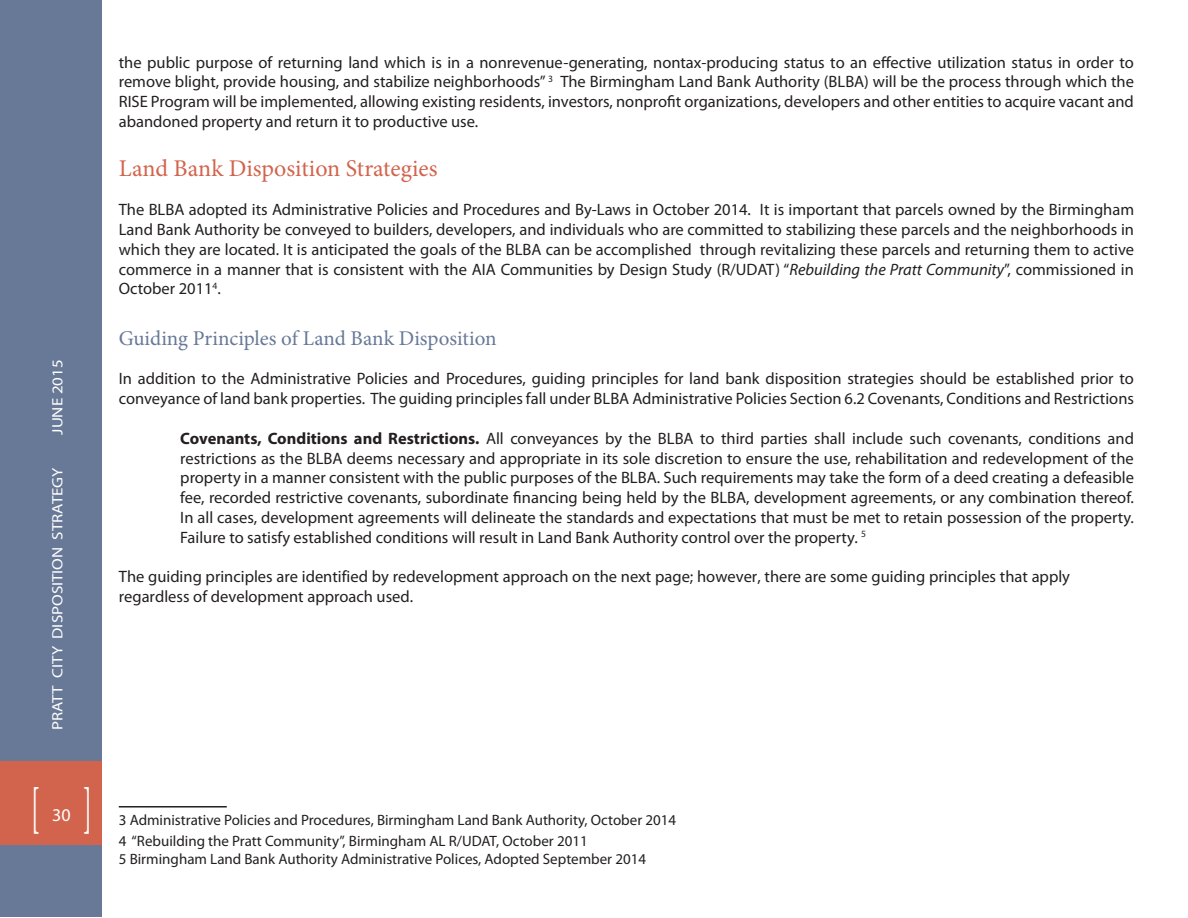
<style>
.page{position:relative;width:1188px;height:918px;background:#fff}
.page>*{position:absolute;margin:0;border:0;box-sizing:border-box;transform-origin:0 0}
.t1{font:54px "Minion Pro";color:#fff;scale:.5 1}
.t2{font:24px "Minion Pro";color:#d2644d}
.t3{font:21px "Minion Pro";color:#687897}
.t4{font:18px "Myriad Pro";color:#fff}
.t5{font:16.5px/19.8px "Myriad Pro";color:#231f20;text-align:justify}
.t6{font:15px "Myriad Pro";color:#231f20}
.t7{font:15px "Myriad Pro";color:#fff;scale:1.13 1}
.s1{font-style:italic}
.s2{font-weight:700}
</style>
<div class="page">
<div style="left:1px;top:1px;width:101px;height:916px;background:#687897"></div>
<div style="left:1px;top:761px;width:101px;height:84px;background:#d2644d"></div>
<hr style="left:119px;top:806px;width:108px;height:2px;background:#231f20">
<p class="t7" style="left:48px;top:435px;width:68px;rotate:-90deg">JUNE 2015</p>
<p class="t7" style="left:48px;top:730px;width:234px;rotate:-90deg">PRATT CITY DISPOSITION STRATEGY</p>
<h1 class="t1" style="left:31px;top:772px;width:124px">[ ]</h1>
<p class="t4" style="left:52px;top:804px;width:20px">30</p>
<p class="t5" style="left:119px;top:52px;width:1017px">the public purpose of returning land which is in a nonrevenue-generating, nontax-producing status to an effective utilization status in order to remove blight, provide housing, and stabilize neighborhoods” <sup>3</sup> The Birmingham Land Bank Authority (BLBA) will be the process through which the RISE Program will be implemented, allowing existing residents, investors, nonprofit organizations, developers and other entities to acquire vacant and abandoned property and return it to productive use.</p>
<p class="t2" style="left:119px;top:152px;width:320px">Land Bank Disposition Strategies</p>
<p class="t5" style="left:119px;top:199px;width:1017px">The BLBA adopted its Administrative Policies and Procedures and By-Laws in October 2014. It is important that parcels owned by the Birmingham Land Bank Authority be conveyed to builders, developers, and individuals who are committed to stabilizing these parcels and the neighborhoods in which they are located. It is anticipated the goals of the BLBA can be accomplished through revitalizing these parcels and returning them to active commerce in a manner that is consistent with the AIA Communities by Design Study (R/UDAT) “<span class="s1">Rebuilding the Pratt Community</span>”, commissioned in October 2011<sup>4</sup>.</p>
<p class="t3" style="left:119px;top:324px;width:379px">Guiding Principles of Land Bank Disposition</p>
<p class="t5" style="left:119px;top:369px;width:1017px">In addition to the Administrative Policies and Procedures, guiding principles for land bank disposition strategies should be established prior to conveyance of land bank properties. The guiding principles fall under BLBA Administrative Policies Section 6.2 Covenants, Conditions and Restrictions</p>
<p class="t5" style="left:180px;top:428px;width:955px"><span class="s2">Covenants, Conditions and Restrictions.</span> All conveyances by the BLBA to third parties shall include such covenants, conditions and restrictions as the BLBA deems necessary and appropriate in its sole discretion to ensure the use, rehabilitation and redevelopment of the property in a manner consistent with the public purposes of the BLBA. Such requirements may take the form of a deed creating a defeasible fee, recorded restrictive covenants, subordinate financing being held by the BLBA, development agreements, or any combination thereof.<br>In all cases, development agreements will delineate the standards and expectations that must be met to retain possession of the property.<br>Failure to satisfy established conditions will result in Land Bank Authority control over the property. <sup>5</sup></p>
<p class="t5" style="left:119px;top:567px;width:953px">The guiding principles are identified by redevelopment approach on the next page; however, there are some guiding principles that apply regardless of development approach used.</p>
<p class="t6" style="left:119px;top:810px;width:559px">3 Administrative Policies and Procedures, Birmingham Land Bank Authority, October 2014</p>
<p class="t6" style="left:119px;top:832px;width:471px">4 “Rebuilding the Pratt Community”, Birmingham AL R/UDAT, October 2011</p>
<p class="t6" style="left:119px;top:850px;width:529px">5 Birmingham Land Bank Authority Administrative Polices, Adopted September 2014</p>
</div>
